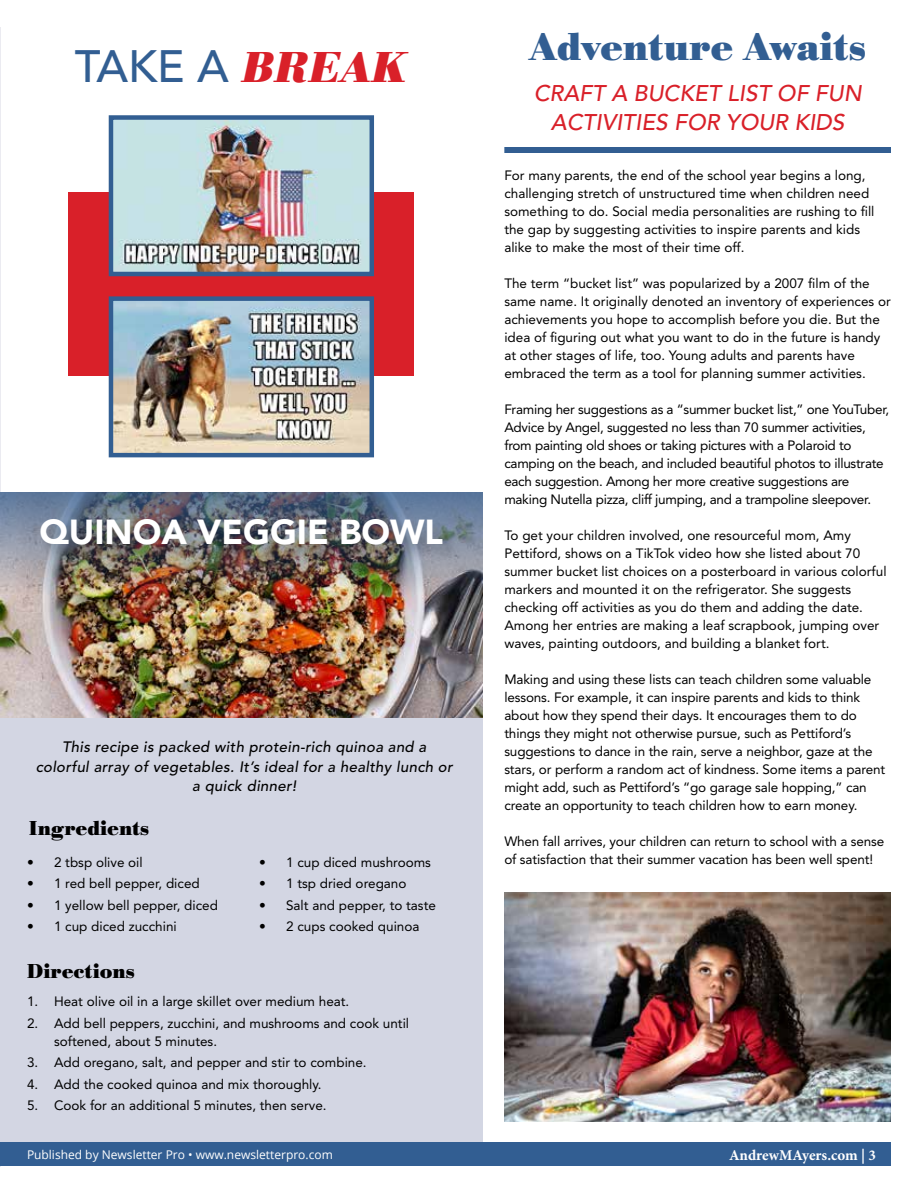
<style>
.page{position:relative;width:918px;height:1188px;background:#fff}
.page>*{position:absolute;margin:0;border:0;box-sizing:border-box;transform-origin:0 0}
.t1{font:500 45px "Avenir LT Std";color:#325e92}
.t2{font:700 40.5px "Bodoni URW";color:#325e92}
.t3{font:900 34.5px "Avenir LT Std";color:#fff}
.t4{font:italic 500 22.5px/29px "Avenir LT Std";color:#d92029;text-align:center}
.t5{font:700 21px "Bodoni URW";color:#000}
.t6{font:italic 500 15px/19.5px "Avenir LT Std";letter-spacing:.02em;color:#000;text-align:center}
.t7{font:700 15px "Minion Pro";color:#fff}
.t8{font:13.5px/18px "Avenir LT Std";color:#000}
.t9{font:13.5px/18px "Avenir LT Std";letter-spacing:-.02em;color:#000}
.t10{font:12px "Open Sans";color:#fff}
.s1{font-family:"Bodoni URW";font-weight:700;font-style:italic;color:#d92029}
</style>
<div class="page">
<img style="left:0;top:27px;width:891px;height:1140px">
<h1 class="t1" style="left:75px;top:41px;width:335px">TAKE A <span class="s1">BREAK</span></h1>
<h3 class="t3" style="left:39px;top:511px;width:405px">QUINOA VEGGIE BOWL</h3>
<p class="t6" style="left:36px;top:738px;width:419px">This recipe is packed with protein-rich quinoa and a colorful array of vegetables. It’s ideal for a healthy lunch or a quick dinner!</p>
<h3 class="t5" style="left:29px;top:816px;width:122px">Ingredients</h3>
<p class="t8" style="left:27px;top:853px;width:117px">• 2 tbsp olive oil</p>
<p class="t8" style="left:27px;top:875px;width:174px">• 1 red bell pepper, diced</p>
<p class="t8" style="left:27px;top:896px;width:193px">• 1 yellow bell pepper, diced</p>
<p class="t8" style="left:27px;top:918px;width:151px">• 1 cup diced zucchini</p>
<p class="t8" style="left:259px;top:853px;width:173px">• 1 cup diced mushrooms</p>
<p class="t8" style="left:259px;top:874px;width:149px">• 1 tsp dried oregano</p>
<p class="t8" style="left:259px;top:896px;width:178px">• Salt and pepper, to taste</p>
<p class="t8" style="left:259px;top:918px;width:162px">• 2 cups cooked quinoa</p>
<h3 class="t5" style="left:27px;top:959px;width:109px">Directions</h3>
<p class="t8" style="left:27px;top:993px;width:324px">1. Heat olive oil in a large skillet over medium heat.</p>
<p class="t8" style="left:54px;top:1014px;width:357px;text-indent:-27px">2. Add bell peppers, zucchini, and mushrooms and cook until softened, about 5 minutes.</p>
<p class="t8" style="left:27px;top:1054px;width:341px">3. Add oregano, salt, and pepper and stir to combine.</p>
<p class="t8" style="left:27px;top:1075px;width:296px">4. Add the cooked quinoa and mix thoroughly.</p>
<p class="t8" style="left:27px;top:1097px;width:301px">5. Cook for an additional 5 minutes, then serve.</p>
<p class="t10" style="left:27px;top:1146px;width:307px">Published by Newsletter Pro • www.newsletterpro.com</p>
<h2 class="t2" style="left:529px;top:23px;width:338px">Adventure Awaits</h2>
<h3 class="t4" style="left:534px;top:79px;width:329px">CRAFT A BUCKET LIST OF FUN<br>ACTIVITIES FOR YOUR KIDS</h3>
<p class="t8" style="left:504px;top:166px;width:372px">For many parents, the end of the school year begins a long, challenging stretch of unstructured time when children need something to do. Social media personalities are rushing to fill the gap by suggesting activities to inspire parents and kids alike to make the most of their time off.</p>
<p class="t8" style="left:504px;top:274px;width:388px">The term “bucket list” was popularized by a 2007 film of the same name. It originally denoted an inventory of experiences or achievements you hope to accomplish before you die. But the idea of figuring out what you want to do in the future is handy at other stages of life, too. Young adults and parents have embraced the term as a tool for planning summer activities.</p>
<p class="t9" style="left:504px;top:400px;width:386px">Framing her suggestions as a “summer bucket list,” one YouTuber, Advice by Angel, suggested no less than 70 summer activities, from painting old shoes or taking pictures with a Polaroid to camping on the beach, and included beautiful photos to illustrate each suggestion. Among her more creative suggestions are making Nutella pizza, cliff jumping, and a trampoline sleepover.</p>
<p class="t8" style="left:504px;top:526px;width:384px">To get your children involved, one resourceful mom, Amy Pettiford, shows on a TikTok video how she listed about 70 summer bucket list choices on a posterboard in various colorful markers and mounted it on the refrigerator. She suggests checking off activities as you do them and adding the date.<br>Among her entries are making a leaf scrapbook, jumping over waves, painting outdoors, and building a blanket fort.</p>
<p class="t8" style="left:504px;top:670px;width:382px">Making and using these lists can teach children some valuable lessons. For example, it can inspire parents and kids to think about how they spend their days. It encourages them to do things they might not otherwise pursue, such as Pettiford’s suggestions to dance in the rain, serve a neighbor, gaze at the stars, or perform a random act of kindness. Some items a parent might add, such as Pettiford’s “go garage sale hopping,” can create an opportunity to teach children how to earn money.</p>
<p class="t8" style="left:504px;top:832px;width:381px">When fall arrives, your children can return to school with a sense of satisfaction that their summer vacation has been well spent!</p>
<p class="t7" style="left:729px;top:1144px;width:148px">AndrewMAyers.com | 3</p>
</div>
